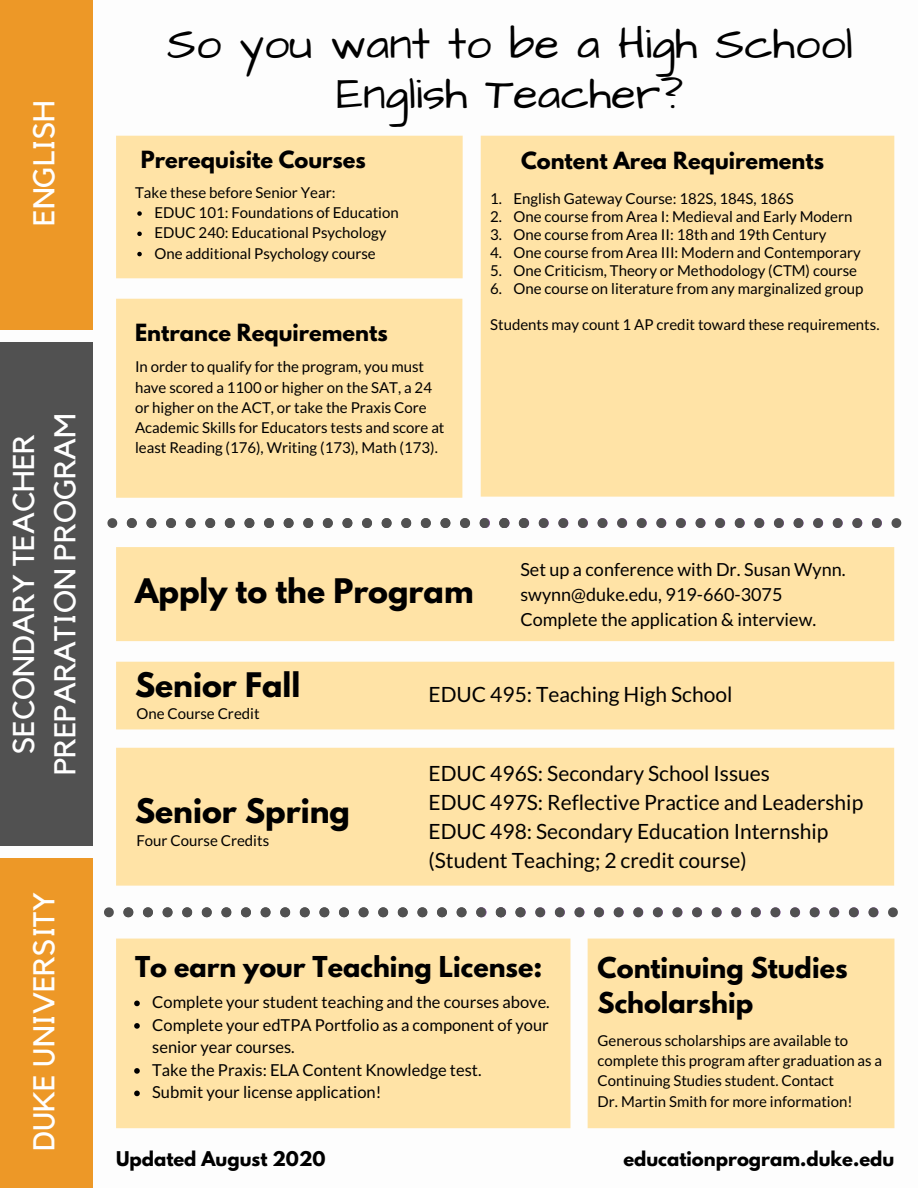
<style>
.page{position:relative;width:918px;height:1188px;background:#fff}
.page>*{position:absolute;margin:0;border:0;box-sizing:border-box;transform-origin:0 0}
.t1{font:45px/49.5px "Architects Daughter";color:#000;text-align:center}
.t2{font:30px/41.4px "Kollektif";color:#fff;text-align:center}
.t3{font:700 30px "League Spartan";color:#000}
.t4{font:700 25.5px/35.5px "League Spartan";color:#000}
.t5{font:21px/29.2px "Lato";color:#000}
.t6{font:700 21px "League Spartan";color:#000}
.t7{font:18px/24.8px "Lato";color:#000}
.t8{font:700 18px "League Spartan";color:#000}
.t9{font:16.5px/22.5px "Lato";color:#000}
.t10{font:15px/20.2px "Lato";color:#000}
</style>
<div class="page">
<div style="left:116px;top:136px;width:347px;height:142px;background:#ffe3a6"></div>
<svg style="left:137px;top:211px;width:5px;height:5px"></svg>
<svg style="left:137px;top:232px;width:5px;height:4px"></svg>
<svg style="left:137px;top:252px;width:5px;height:4px"></svg>
<div style="left:0;top:858px;width:92px;height:330px;background:#ed9827"></div>
<div style="left:0;top:342px;width:92px;height:504px;background:#515151"></div>
<div style="left:0;top:0;width:92px;height:330px;background:#ed9827"></div>
<div style="left:116px;top:299px;width:346px;height:199px;background:#ffe3a6"></div>
<div style="left:481px;top:136px;width:413px;height:361px;background:#ffe3a6"></div>
<svg style="left:107px;top:518px;width:10px;height:10px"></svg>
<svg style="left:127px;top:518px;width:10px;height:10px"></svg>
<svg style="left:146px;top:518px;width:10px;height:10px"></svg>
<svg style="left:166px;top:518px;width:10px;height:10px"></svg>
<svg style="left:186px;top:518px;width:10px;height:10px"></svg>
<svg style="left:205px;top:518px;width:10px;height:10px"></svg>
<svg style="left:225px;top:518px;width:10px;height:10px"></svg>
<svg style="left:244px;top:518px;width:10px;height:10px"></svg>
<svg style="left:264px;top:518px;width:10px;height:10px"></svg>
<svg style="left:284px;top:518px;width:10px;height:10px"></svg>
<svg style="left:303px;top:518px;width:10px;height:10px"></svg>
<svg style="left:323px;top:518px;width:10px;height:10px"></svg>
<svg style="left:342px;top:518px;width:10px;height:10px"></svg>
<svg style="left:362px;top:518px;width:10px;height:10px"></svg>
<svg style="left:382px;top:518px;width:10px;height:10px"></svg>
<svg style="left:401px;top:518px;width:10px;height:10px"></svg>
<svg style="left:421px;top:518px;width:10px;height:10px"></svg>
<svg style="left:440px;top:518px;width:10px;height:10px"></svg>
<svg style="left:460px;top:518px;width:10px;height:10px"></svg>
<svg style="left:480px;top:518px;width:10px;height:10px"></svg>
<svg style="left:499px;top:518px;width:11px;height:10px"></svg>
<svg style="left:519px;top:518px;width:10px;height:10px"></svg>
<svg style="left:539px;top:518px;width:10px;height:10px"></svg>
<svg style="left:558px;top:518px;width:10px;height:10px"></svg>
<svg style="left:578px;top:518px;width:10px;height:10px"></svg>
<svg style="left:598px;top:518px;width:10px;height:10px"></svg>
<svg style="left:617px;top:518px;width:10px;height:10px"></svg>
<svg style="left:637px;top:518px;width:10px;height:10px"></svg>
<svg style="left:656px;top:518px;width:10px;height:10px"></svg>
<svg style="left:676px;top:518px;width:10px;height:10px"></svg>
<svg style="left:696px;top:518px;width:10px;height:10px"></svg>
<svg style="left:715px;top:518px;width:10px;height:10px"></svg>
<svg style="left:735px;top:518px;width:10px;height:10px"></svg>
<svg style="left:754px;top:518px;width:10px;height:10px"></svg>
<svg style="left:774px;top:518px;width:10px;height:10px"></svg>
<svg style="left:794px;top:518px;width:10px;height:10px"></svg>
<svg style="left:813px;top:518px;width:10px;height:10px"></svg>
<svg style="left:833px;top:518px;width:10px;height:10px"></svg>
<svg style="left:852px;top:518px;width:10px;height:10px"></svg>
<svg style="left:872px;top:518px;width:10px;height:10px"></svg>
<svg style="left:892px;top:518px;width:9px;height:10px"></svg>
<div style="left:116px;top:547px;width:778px;height:94px;background:#ffe3a6"></div>
<div style="left:116px;top:662px;width:778px;height:67px;background:#ffe3a6"></div>
<div style="left:116px;top:748px;width:778px;height:138px;background:#ffe3a6"></div>
<svg style="left:104px;top:907px;width:10px;height:10px"></svg>
<svg style="left:123px;top:907px;width:10px;height:10px"></svg>
<svg style="left:143px;top:907px;width:10px;height:10px"></svg>
<svg style="left:163px;top:907px;width:10px;height:10px"></svg>
<svg style="left:182px;top:907px;width:10px;height:10px"></svg>
<svg style="left:202px;top:907px;width:10px;height:10px"></svg>
<svg style="left:221px;top:907px;width:10px;height:10px"></svg>
<svg style="left:241px;top:907px;width:10px;height:10px"></svg>
<svg style="left:261px;top:907px;width:10px;height:10px"></svg>
<svg style="left:280px;top:907px;width:10px;height:10px"></svg>
<svg style="left:300px;top:907px;width:10px;height:10px"></svg>
<svg style="left:319px;top:907px;width:10px;height:10px"></svg>
<svg style="left:339px;top:907px;width:10px;height:10px"></svg>
<svg style="left:359px;top:907px;width:10px;height:10px"></svg>
<svg style="left:378px;top:907px;width:10px;height:10px"></svg>
<svg style="left:398px;top:907px;width:10px;height:10px"></svg>
<svg style="left:417px;top:907px;width:10px;height:10px"></svg>
<svg style="left:437px;top:907px;width:10px;height:10px"></svg>
<svg style="left:457px;top:907px;width:10px;height:10px"></svg>
<svg style="left:476px;top:907px;width:11px;height:10px"></svg>
<svg style="left:496px;top:907px;width:10px;height:10px"></svg>
<svg style="left:515px;top:907px;width:11px;height:10px"></svg>
<svg style="left:535px;top:907px;width:10px;height:10px"></svg>
<svg style="left:555px;top:907px;width:10px;height:10px"></svg>
<svg style="left:574px;top:907px;width:11px;height:10px"></svg>
<svg style="left:594px;top:907px;width:10px;height:10px"></svg>
<svg style="left:614px;top:907px;width:10px;height:10px"></svg>
<svg style="left:633px;top:907px;width:10px;height:10px"></svg>
<svg style="left:653px;top:907px;width:10px;height:10px"></svg>
<svg style="left:672px;top:907px;width:11px;height:10px"></svg>
<svg style="left:692px;top:907px;width:10px;height:10px"></svg>
<svg style="left:712px;top:907px;width:10px;height:10px"></svg>
<svg style="left:731px;top:907px;width:10px;height:10px"></svg>
<svg style="left:751px;top:907px;width:10px;height:10px"></svg>
<svg style="left:770px;top:907px;width:11px;height:10px"></svg>
<svg style="left:790px;top:907px;width:10px;height:10px"></svg>
<svg style="left:810px;top:907px;width:10px;height:10px"></svg>
<svg style="left:829px;top:907px;width:10px;height:10px"></svg>
<svg style="left:849px;top:907px;width:10px;height:10px"></svg>
<svg style="left:868px;top:907px;width:11px;height:10px"></svg>
<svg style="left:888px;top:907px;width:10px;height:10px"></svg>
<div style="left:116px;top:939px;width:454px;height:189px;background:#ffe3a6"></div>
<div style="left:588px;top:939px;width:306px;height:189px;background:#ffe3a6"></div>
<svg style="left:134px;top:1001px;width:6px;height:5px"></svg>
<svg style="left:134px;top:1023px;width:6px;height:6px"></svg>
<svg style="left:134px;top:1068px;width:6px;height:6px"></svg>
<svg style="left:134px;top:1091px;width:6px;height:5px"></svg>
<h2 class="t2" style="left:25px;top:226px;width:127px;rotate:-90deg">ENGLISH</h2>
<h2 class="t2" style="left:4px;top:775px;width:364px;rotate:-90deg">SECONDARY TEACHER<br>PREPARATION PROGRAM</h2>
<h2 class="t2" style="left:25px;top:1151px;width:260px;rotate:-90deg">DUKE UNIVERSITY</h2>
<h1 class="t1" style="left:167px;top:20px;width:687px">So you want to be a High School<br>English Teacher?</h1>
<h3 class="t6" style="left:141px;top:149px;width:227px">Prerequisite Courses</h3>
<h3 class="t6" style="left:521px;top:150px;width:305px">Content Area Requirements</h3>
<p class="t10" style="left:135px;top:182px;width:202px">Take these before Senior Year:</p>
<p class="t10" style="left:155px;top:202px;width:246px">EDUC 101: Foundations of Education<br>EDUC 240: Educational Psychology<br>One additional Psychology course</p>
<h3 class="t6" style="left:135px;top:322px;width:254px">Entrance Requirements</h3>
<p class="t10" style="left:135px;top:356px;width:311px">In order to qualify for the program, you must have scored a 1100 or higher on the SAT, a 24 or higher on the ACT, or take the Praxis Core Academic Skills for Educators tests and score at least Reading (176), Writing (173), Math (173).</p>
<p class="t10" style="left:490px;top:188px;width:305px">1. English Gateway Course: 182S, 184S, 186S</p>
<p class="t10" style="left:490px;top:206px;width:364px">2. One course from Area I: Medieval and Early Modern</p>
<p class="t10" style="left:490px;top:224px;width:338px">3. One course from Area II: 18th and 19th Century</p>
<p class="t10" style="left:490px;top:242px;width:372px">4. One course from Area III: Modern and Contemporary</p>
<p class="t10" style="left:490px;top:260px;width:368px">5. One Criticism, Theory or Methodology (CTM) course</p>
<p class="t10" style="left:490px;top:278px;width:375px">6. One course on literature from any marginalized group</p>
<p class="t10" style="left:490px;top:314px;width:391px">Students may count 1 AP credit toward these requirements.</p>
<h2 class="t3" style="left:135px;top:576px;width:340px">Apply to the Program</h2>
<p class="t7" style="left:520px;top:557px;width:327px">Set up a conference with Dr. Susan Wynn. swynn@duke.edu, 919-660-3075<br>Complete the application &amp; interview.</p>
<h2 class="t3" style="left:135px;top:670px;width:167px">Senior Fall</h2>
<p class="t10" style="left:136px;top:703px;width:125px">One Course Credit</p>
<h2 class="t3" style="left:135px;top:796px;width:216px">Senior Spring</h2>
<p class="t10" style="left:136px;top:830px;width:134px">Four Course Credits</p>
<h3 class="t5" style="left:429px;top:679px;width:305px">EDUC 495: Teaching High School</h3>
<h3 class="t5" style="left:429px;top:758px;width:436px">EDUC 496S: Secondary School Issues<br>EDUC 497S: Reflective Practice and Leadership EDUC 498: Secondary Education Internship (Student Teaching; 2 credit course)</h3>
<h3 class="t4" style="left:135px;top:953px;width:409px">To earn your Teaching License:</h3>
<h3 class="t4" style="left:598px;top:953px;width:252px">Continuing Studies<br>Scholarship</h3>
<p class="t10" style="left:598px;top:1030px;width:286px">Generous scholarships are available to complete this program after graduation as a Continuing Studies student. Contact<br>Dr. Martin Smith for more information!</p>
<p class="t9" style="left:152px;top:991px;width:399px">Complete your student teaching and the courses above.<br>Complete your edTPA Portfolio as a component of your senior year courses.<br>Take the Praxis: ELA Content Knowledge test.<br>Submit your license application!</p>
<p class="t8" style="left:116px;top:1149px;width:211px">Updated August 2020</p>
<p class="t8" style="left:623px;top:1149px;width:272px">educationprogram.duke.edu</p>
</div>
